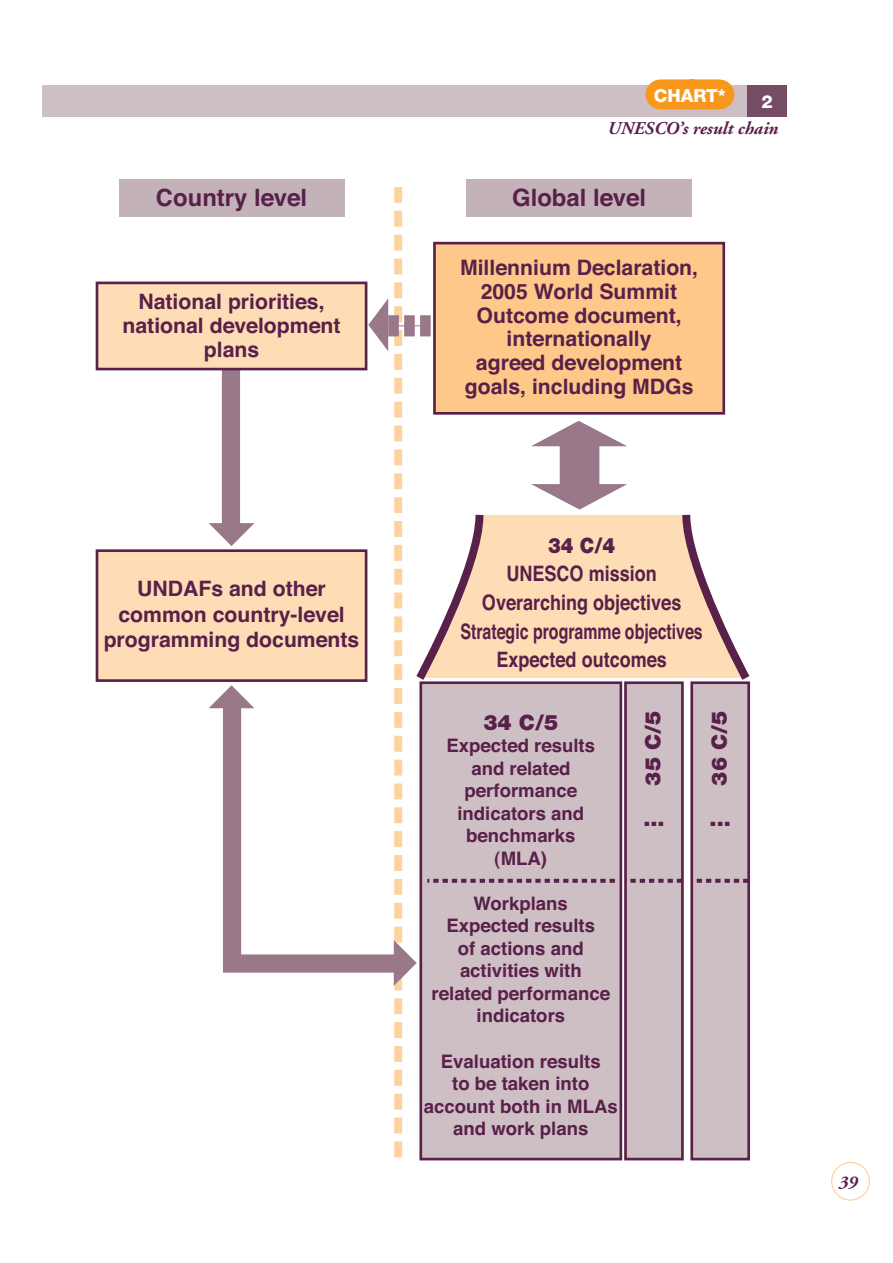
<style>
.page{position:relative;width:893px;height:1263px;background:#fff}
.page>*{position:absolute;margin:0;border:0;box-sizing:border-box;transform-origin:0 0}
.t1{font:700 23.85px "Helvetica";color:#592049}
.t2{font:700 21.15px/23.9px "Helvetica";color:#592049;text-align:center}
.t3{font:700 21.15px/28.7px "Helvetica";color:#592049;text-align:center;scale:.85 1}
.t4{font:900 21.15px "Helvetica Neue";color:#592049}
.t5{font:900 21.15px "Helvetica Neue";color:#592049;scale:.9 1}
.t6{font:700 18.6px/22.5px "Helvetica";color:#592049;text-align:center}
.t7{font:italic 700 18px "Adobe Garamond";color:#592049}
.t8{font:800 18px "Helvetica Neue";color:#fff}
</style>
<div class="page">
<div style="left:831px;top:1162px;width:39px;height:38px;border:1px solid #fdc88a;border-radius:50%"></div>
<svg style="left:209px;top:370px;width:45px;height:176px"></svg>
<div style="left:119px;top:179px;width:225px;height:38px;background:#c4b2b9"></div>
<div style="left:97px;top:283px;width:269px;height:86px;background:#fedcb5"></div>
<div style="left:96px;top:282px;width:271px;height:88px;border:3px solid #592049"></div>
<div style="left:97px;top:551px;width:269px;height:130px;background:#fedcb5"></div>
<div style="left:96px;top:549px;width:271px;height:133px;border:3px solid #592049"></div>
<div style="left:466px;top:179px;width:226px;height:38px;background:#c4b2b9"></div>
<svg style="left:209px;top:685px;width:159px;height:288px"></svg>
<svg style="left:368px;top:187px;width:382px;height:972px"></svg>
<div style="left:43px;top:86px;width:704px;height:31px;background:#cebfc5"></div>
<div style="left:747px;top:86px;width:40px;height:31px;background:#764b64"></div>
<div style="left:660px;top:79px;width:59px;height:30px;background:#f7981d"></div>
<p class="t1" style="left:156px;top:189px;width:153px">Country level</p>
<p class="t2" style="left:123px;top:292px;width:220px">National priorities, national development plans</p>
<p class="t2" style="left:104px;top:578px;width:257px;line-height:25.5px">UNDAFs and other common country-level programming documents</p>
<p class="t8" style="left:654px;top:89px;width:74px">CHART*</p>
<p class="t8" style="left:761px;top:95px;width:13px">2</p>
<p class="t7" style="left:608px;top:121px;width:172px">UNESCO’s result chain</p>
<p class="t1" style="left:512px;top:189px;width:135px">Global level</p>
<p class="t2" style="left:460px;top:258px;width:240px">Millennium Declaration,<br>2005 World Summit<br>Outcome document, internationally<br>agreed development goals, including MDGs</p>
<p class="t5" style="left:548px;top:532px;width:76px">34 C/4</p>
<p class="t3" style="left:461px;top:562px;width:286px">UNESCO mission<br>Overarching objectives<br>Strategic programme objectives<br>Expected outcomes</p>
<p class="t4" style="left:483px;top:709px;width:76px">34 C/5</p>
<p class="t6" style="left:447px;top:736px;width:150px">Expected results and related performance indicators and benchmarks (MLA)</p>
<p class="t6" style="left:432px;top:894px;width:180px">Workplans<br>Expected results<br>of actions and activities with related performance indicators</p>
<p class="t6" style="left:424px;top:1052px;width:195px">Evaluation results<br>to be taken into account both in MLAs and work plans</p>
<p class="t4" style="left:640px;top:785px;width:76px;rotate:-90deg">35 C/5</p>
<p class="t4" style="left:706px;top:785px;width:76px;rotate:-90deg">36 C/5</p>
<p class="t4" style="left:643px;top:805px;width:23px">...</p>
<p class="t4" style="left:710px;top:805px;width:23px">...</p>
<p class="t7" style="left:839px;top:1175px;width:20px">39</p>
</div>
